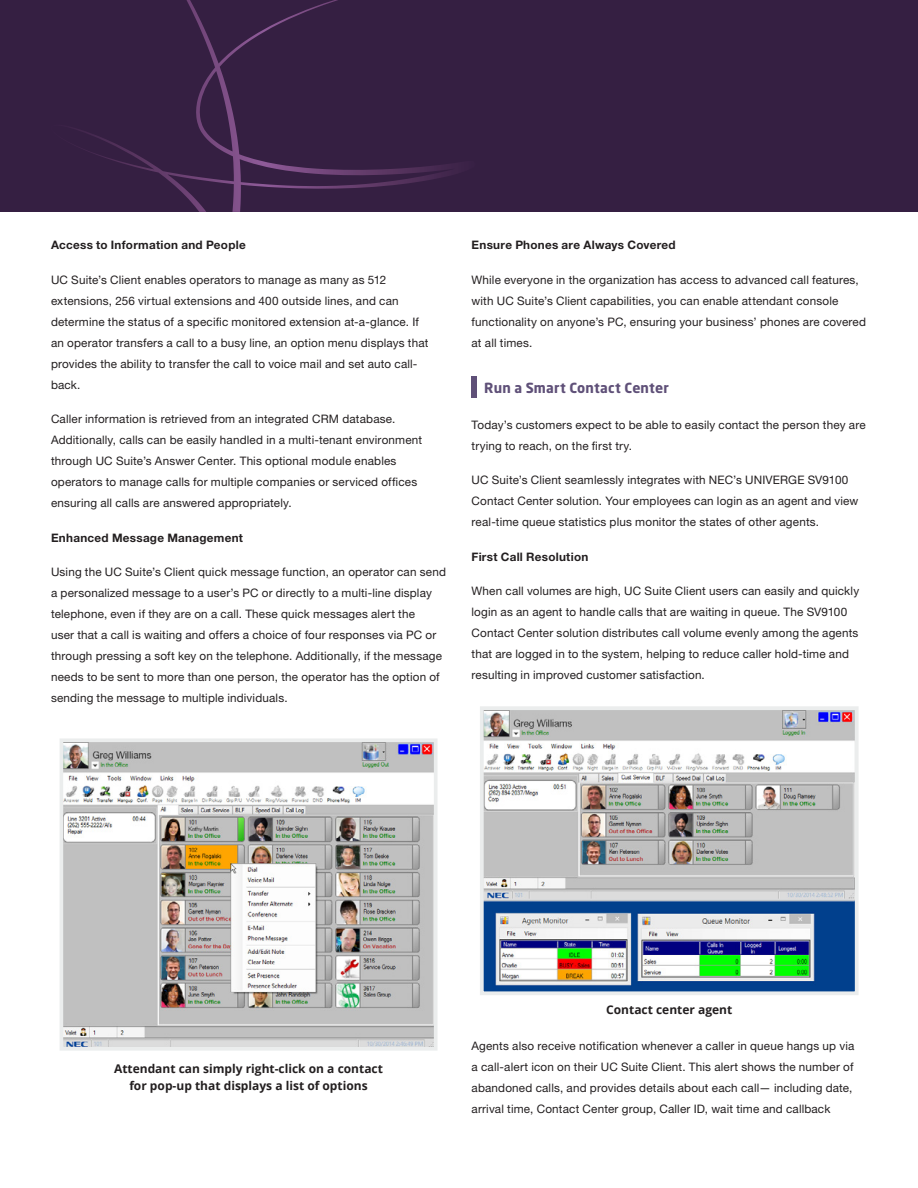
<style>
.page{position:relative;width:918px;height:1188px;background:#fff}
.page>*{position:absolute;margin:0;border:0;box-sizing:border-box;transform-origin:0 0}
.Heading_2{font:700 13.8px "Neo Sans Pro";letter-spacing:.01em;color:#5f5078}
.t1{font:700 12px "Open Sans";color:#231f20}
.Body_Text{font:11.7px/21px "Helvetica Neue LT Std";letter-spacing:.015em;color:#231f20}
.Body_Text-2{font:700 11.7px "Helvetica Neue LT Std";letter-spacing:.025em;color:#231f20}
</style>
<div class="page">
<img style="left:65px;top:743px;width:368px;height:303px">
<div style="left:60px;top:738px;width:378px;height:313px;border:4px solid #ebeded"></div>
<img style="left:485px;top:711px;width:369px;height:279px">
<div style="left:480px;top:706px;width:379px;height:289px;border:4px solid #ebeded"></div>
<div style="left:0;top:0;width:918px;height:212px;background:#351f42"></div>
<svg style="left:77px;top:0;width:375px;height:212px"></svg>
<div style="left:472px;top:377px;width:5px;height:21px;background:#5f5078"></div>
<p class="Body_Text-2" style="left:51px;top:238px;width:196px">Access to Information and People</p>
<p class="Body_Text" style="left:51px;top:269px;width:379px">UC Suite’s Client enables operators to manage as many as 512 extensions, 256 virtual extensions and 400 outside lines, and can determine the status of a specific monitored extension at-a-glance. If an operator transfers a call to a busy line, an option menu displays that provides the ability to transfer the call to voice mail and set auto call&shy;back.</p>
<p class="Body_Text" style="left:51px;top:408px;width:373px">Caller information is retrieved from an integrated CRM database.<br>Additionally, calls can be easily handled in a multi-tenant environment through UC Suite’s Answer Center. This optional module enables operators to manage calls for multiple companies or serviced offices ensuring all calls are answered appropriately.</p>
<p class="Body_Text-2" style="left:51px;top:530px;width:194px">Enhanced Message Management</p>
<p class="Body_Text" style="left:51px;top:561px;width:397px">Using the UC Suite’s Client quick message function, an operator can send a personalized message to a user’s PC or directly to a multi-line display telephone, even if they are on a call. These quick messages alert the<br>user that a call is waiting and offers a choice of four responses via PC or through pressing a soft key on the telephone. Additionally, if the message needs to be sent to more than one person, the operator has the option of sending the message to multiple individuals.</p>
<p class="Body_Text-2" style="left:472px;top:238px;width:206px">Ensure Phones are Always Covered</p>
<p class="Body_Text" style="left:472px;top:269px;width:396px">While everyone in the organization has access to advanced call features, with UC Suite’s Client capabilities, you can enable attendant console functionality on anyone’s PC, ensuring your business’ phones are covered at all times.</p>
<p class="Heading_2" style="left:484px;top:379px;width:186px">Run a Smart Contact Center</p>
<p class="Body_Text" style="left:472px;top:414px;width:396px">Today’s customers expect to be able to easily contact the person they are trying to reach, on the first try.</p>
<p class="Body_Text" style="left:472px;top:469px;width:388px">UC Suite’s Client seamlessly integrates with NEC’s UNIVERGE SV9100<br>Contact Center solution. Your employees can login as an agent and view real-time queue statistics plus monitor the states of other agents.</p>
<p class="Body_Text-2" style="left:472px;top:549px;width:118px">First Call Resolution</p>
<p class="Body_Text" style="left:472px;top:580px;width:389px">When call volumes are high, UC Suite Client users can easily and quickly login as an agent to handle calls that are waiting in queue. The SV9100<br>Contact Center solution distributes call volume evenly among the agents that are logged in to the system, helping to reduce caller hold-time and resulting in improved customer satisfaction.</p>
<p class="t1" style="left:114px;top:1061px;width:270px">Attendant can simply right-click on a contact</p>
<p class="t1" style="left:129px;top:1077px;width:240px">for pop-up that displays a list of options</p>
<p class="t1" style="left:606px;top:1001px;width:128px">Contact center agent</p>
<p class="Body_Text" style="left:472px;top:1035px;width:384px">Agents also receive notification whenever a caller in queue hangs up via a call-alert icon on their UC Suite Client. This alert shows the number of abandoned calls, and provides details about each call— including date, arrival time, Contact Center group, Caller ID, wait time and callback</p>
</div>
